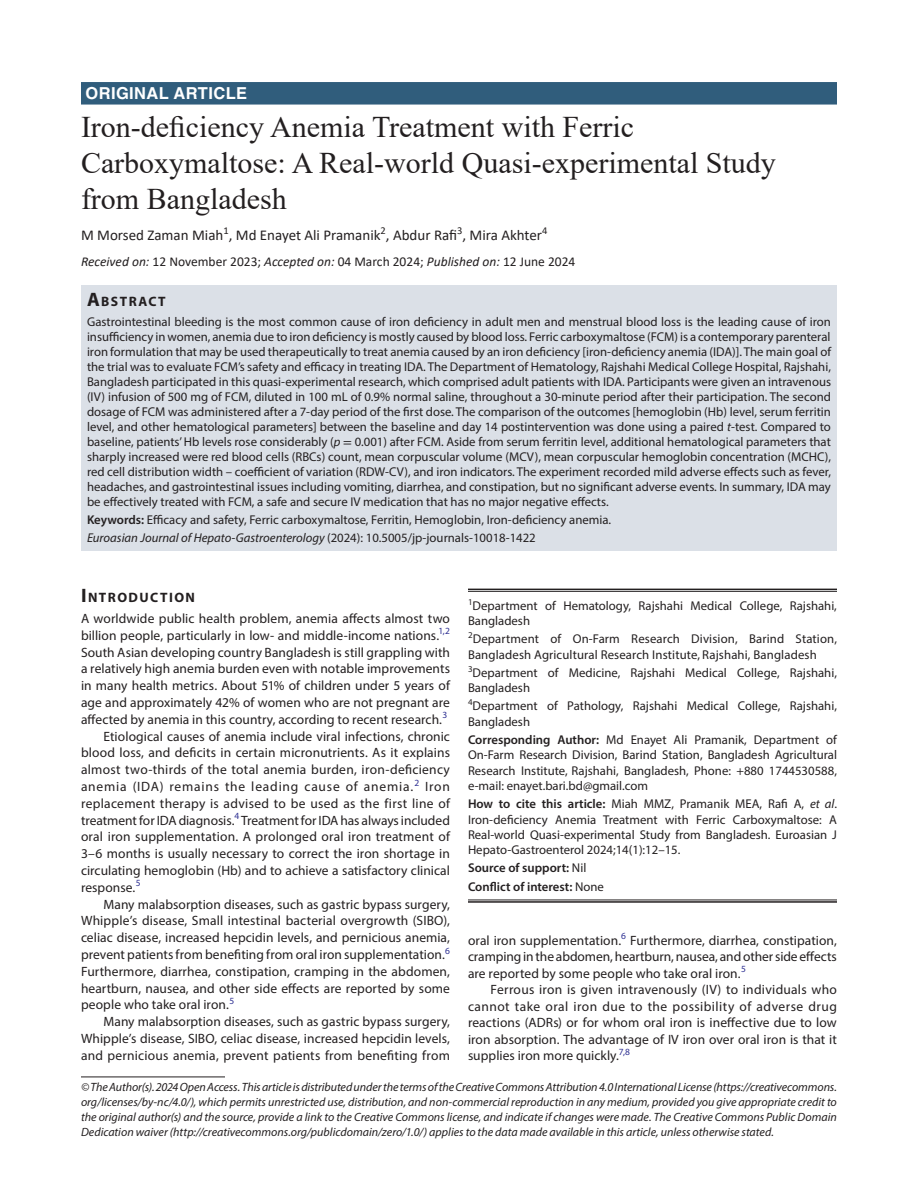
<style>
.page{position:relative;width:918px;height:1188px;background:#fff}
.page>*{position:absolute;margin:0;border:0;box-sizing:border-box;transform-origin:0 0}
.t1{font:30px/36px "Times New Roman";color:#231f20}
.ArticleType{font:700 16.5px "Helvetica LT Std";letter-spacing:.025em;color:#fff}
.AuthorName{font:15px "Calibri";color:#231f20}
.Head-1-first{font:700 13.65px "Myriad Pro";letter-spacing:.105em;color:#231f20}
.AbstractTitle{font:700 13.65px "Myriad Pro";letter-spacing:.105em;color:#231f20}
.Para-Indent{font:13.5px/16.8px "Myriad Pro";letter-spacing:.005em;color:#231f20;text-align:justify}
.Para-NoIndent{font:13.5px/16.8px "Myriad Pro";color:#231f20;text-align:justify}
.PAS_History{font:13.5px "Calibri";color:#231f20}
.Abstract-Para-first{font:12.75px/15px "Myriad Pro";color:#231f20;text-align:justify}
.Affiliation{font:12.75px/15.3px "Myriad Pro";color:#231f20}
.How_to_Cite{font:12.75px/15.3px "Myriad Pro";color:#231f20;text-align:justify}
.Corresponding_Author{font:12.75px/15.3px "Myriad Pro";color:#231f20;text-align:justify}
.Keywords{font:12.75px "Myriad Pro";color:#231f20}
.JT_DOI{font:italic 12.75px "Myriad Pro";color:#231f20}
.Affiliation-first{font:12.75px/15.3px "Myriad Pro";color:#231f20}
.COI{font:600 12.75px "Myriad Pro";color:#231f20}
.Source{font:600 12.75px "Myriad Pro";color:#231f20}
.FootNote{font:italic 12px/15px "Myriad Pro";color:#231f20;text-align:justify}
.s1{font-style:italic}
.s2{font-size:19.5px}
.s3{font-family:"STIX General"}
.s4{font-weight:600}
.s5{font-style:normal}
.s6{font-weight:400}
</style>
<div class="page">
<div style="left:81px;top:82px;width:756px;height:23px;background:#305d7c"></div>
<div style="left:81px;top:286px;width:756px;height:25px;background:#dbe0e7"></div>
<div style="left:81px;top:310px;width:756px;height:205px;background:#dbe0e7"></div>
<div style="left:81px;top:508px;width:756px;height:25px;background:#dbe0e7"></div>
<div style="left:81px;top:526px;width:756px;height:25px;background:#dbe0e7"></div>
<hr style="left:81px;top:1077px;width:144px;height:1px;background:#231f20">
<hr style="left:468px;top:589px;width:369px;height:1px;background:#231f20">
<hr style="left:468px;top:591px;width:369px;height:1px;background:#231f20">
<hr style="left:468px;top:900px;width:369px;height:1px;background:#231f20">
<hr style="left:468px;top:901px;width:369px;height:2px;background:#231f20">
<p class="ArticleType" style="left:86px;top:83px;width:163px">ORIGINAL ARTICLE</p>
<p class="t1" style="left:81px;top:108px;width:696px">Iron-deficiency Anemia Treatment with Ferric<br>Carboxymaltose: A Real-world Quasi-experimental Study from Bangladesh</p>
<p class="AuthorName" style="left:81px;top:225px;width:468px">M Morsed Zaman Miah<sup>1</sup>, Md Enayet Ali Pramanik<sup>2</sup>, Abdur Rafi<sup>3</sup>, Mira Akhter<sup>4</sup></p>
<p class="PAS_History" style="left:81px;top:252px;width:496px"><span class="s1">Received on:</span> 12 November 2023; <span class="s1">Accepted on:</span> 04 March 2024; <span class="s1">Published on:</span> 12 June 2024</p>
<p class="AbstractTitle" style="left:87px;top:293px;width:80px"><span class="s2">A</span>BSTRACT</p>
<p class="Abstract-Para-first" style="left:87px;top:314px;width:746px">Gastrointestinal bleeding is the most common cause of iron deficiency in adult men and menstrual blood loss is the leading cause of iron insufficiency in women, anemia due to iron deficiency is mostly caused by blood loss. Ferric carboxymaltose (FCM) is a contemporary parenteral iron formulation that may be used therapeutically to treat anemia caused by an iron deficiency [iron-deficiency anemia (IDA)]. The main goal of the trial was to evaluate FCM’s safety and efficacy in treating IDA. The Department of Hematology, Rajshahi Medical College Hospital, Rajshahi, Bangladesh participated in this quasi-experimental research, which comprised adult patients with IDA. Participants were given an intravenous (IV) infusion of 500 mg of FCM, diluted in 100 mL of 0.9% normal saline, throughout a 30-minute period after their participation. The second dosage of FCM was administered after a 7-day period of the first dose. The comparison of the outcomes [hemoglobin (Hb) level, serum ferritin level, and other hematological parameters] between the baseline and day 14 postintervention was done using a paired <span class="s1">t</span>-test. Compared to baseline, patients’ Hb levels rose considerably (<span class="s1">p</span> <span class="s3">=</span> 0.001) after FCM. Aside from serum ferritin level, additional hematological parameters that sharply increased were red blood cells (RBCs) count, mean corpuscular volume (MCV), mean corpuscular hemoglobin concentration (MCHC), red cell distribution width – coefficient of variation (RDW-CV), and iron indicators. The experiment recorded mild adverse effects such as fever, headaches, and gastrointestinal issues including vomiting, diarrhea, and constipation, but no significant adverse events. In summary, IDA may be effectively treated with FCM, a safe and secure IV medication that has no major negative effects.</p>
<p class="Keywords" style="left:87px;top:512px;width:526px"><span class="s4">Keywords:</span> Efficacy and safety, Ferric carboxymaltose, Ferritin, Hemoglobin, Iron-deficiency anemia.</p>
<p class="JT_DOI" style="left:87px;top:530px;width:450px">Euroasian Journal of Hepato-Gastroenterology <span class="s5">(2024): 10.5005/jp-journals-10018-1422</span></p>
<p class="Head-1-first" style="left:81px;top:588px;width:116px"><span class="s2">I</span>NTRODUCTION</p>
<p class="Para-NoIndent" style="left:81px;top:610px;width:371px">A worldwide public health problem, anemia affects almost two billion people, particularly in low- and middle-income nations.<sup>1,2<br></sup>South Asian developing country Bangladesh is still grappling with a relatively high anemia burden even with notable improvements in many health metrics. About 51% of children under 5 years of age and approximately 42% of women who are not pregnant are affected by anemia in this country, according to recent research.<sup>3</sup></p>
<p class="Para-Indent" style="left:81px;top:728px;width:371px;text-indent:22px">Etiological causes of anemia include viral infections, chronic blood loss, and deficits in certain micronutrients. As it explains almost two-thirds of the total anemia burden, iron-deficiency anemia (IDA) remains the leading cause of anemia.<sup>2</sup> Iron replacement therapy is advised to be used as the first line of treatment for IDA diagnosis.<sup>4</sup> Treatment for IDA has always included oral iron supplementation. A prolonged oral iron treatment of 3–6 months is usually necessary to correct the iron shortage in circulating hemoglobin (Hb) and to achieve a satisfactory clinical response.<sup>5</sup></p>
<p class="Para-Indent" style="left:81px;top:896px;width:371px;text-indent:22px">Many malabsorption diseases, such as gastric bypass surgery, Whipple’s disease, Small intestinal bacterial overgrowth (SIBO), celiac disease, increased hepcidin levels, and pernicious anemia, prevent patients from benefiting from oral iron supplementation.<sup>6<br></sup>Furthermore, diarrhea, constipation, cramping in the abdomen, heartburn, nausea, and other side effects are reported by some people who take oral iron.<sup>5</sup></p>
<p class="Para-Indent" style="left:81px;top:1013px;width:371px;text-indent:22px">Many malabsorption diseases, such as gastric bypass surgery, Whipple’s disease, SIBO, celiac disease, increased hepcidin levels, and pernicious anemia, prevent patients from benefiting from</p>
<p class="Affiliation-first" style="left:468px;top:597px;width:370px"><sup>1</sup>Department of Hematology, Rajshahi Medical College, Rajshahi,<br>Bangladesh</p>
<p class="Affiliation" style="left:468px;top:631px;width:371px"><sup>2</sup>Department of On-Farm Research Division, Barind Station,<br>Bangladesh Agricultural Research Institute, Rajshahi, Bangladesh</p>
<p class="Affiliation" style="left:468px;top:665px;width:371px"><sup>3</sup>Department of Medicine, Rajshahi Medical College, Rajshahi,<br>Bangladesh</p>
<p class="Affiliation" style="left:468px;top:698px;width:371px"><sup>4</sup>Department of Pathology, Rajshahi Medical College, Rajshahi,<br>Bangladesh</p>
<p class="Corresponding_Author" style="left:468px;top:732px;width:371px"><span class="s4">Corresponding Author:</span> Md Enayet Ali Pramanik, Department of On-Farm Research Division, Barind Station, Bangladesh Agricultural Research Institute, Rajshahi, Bangladesh, Phone: +880 1744530588, e-mail: enayet.bari.bd@gmail.com</p>
<p class="How_to_Cite" style="left:468px;top:796px;width:371px"><span class="s4">How to cite this article:</span> Miah MMZ, Pramanik MEA, Rafi A, <span class="s1">et al</span>.<br>Iron-deficiency Anemia Treatment with Ferric Carboxymaltose: A Real-world Quasi-experimental Study from Bangladesh. Euroasian J Hepato-Gastroenterol 2024;14(1):12–15.</p>
<p class="Source" style="left:468px;top:860px;width:120px">Source of support: <span class="s6">Nil</span></p>
<p class="COI" style="left:468px;top:878px;width:137px">Conflict of interest: <span class="s6">None</span></p>
<p class="Para-Indent" style="left:468px;top:932px;width:371px">oral iron supplementation.<sup>6</sup> Furthermore, diarrhea, constipation, cramping in the abdomen, heartburn, nausea, and other side effects are reported by some people who take oral iron.<sup>5</sup></p>
<p class="Para-Indent" style="left:468px;top:981px;width:371px;text-indent:22px">Ferrous iron is given intravenously (IV) to individuals who cannot take oral iron due to the possibility of adverse drug reactions (ADRs) or for whom oral iron is ineffective due to low iron absorption. The advantage of IV iron over oral iron is that it supplies iron more quickly.<sup>7,8</sup></p>
<p class="FootNote" style="left:81px;top:1079px;width:758px">© The Author(s). 2024 Open Access. This article is distributed under the terms of the Creative Commons Attribution 4.0 International License (https://creativecommons. org/licenses/by-nc/4.0/), which permits unrestricted use, distribution, and non-commercial reproduction in any medium, provided you give appropriate credit to the original author(s) and the source, provide a link to the Creative Commons license, and indicate if changes were made. The Creative Commons Public Domain Dedication waiver (http://creativecommons.org/publicdomain/zero/1.0/) applies to the data made available in this article, unless otherwise stated.</p>
</div>
